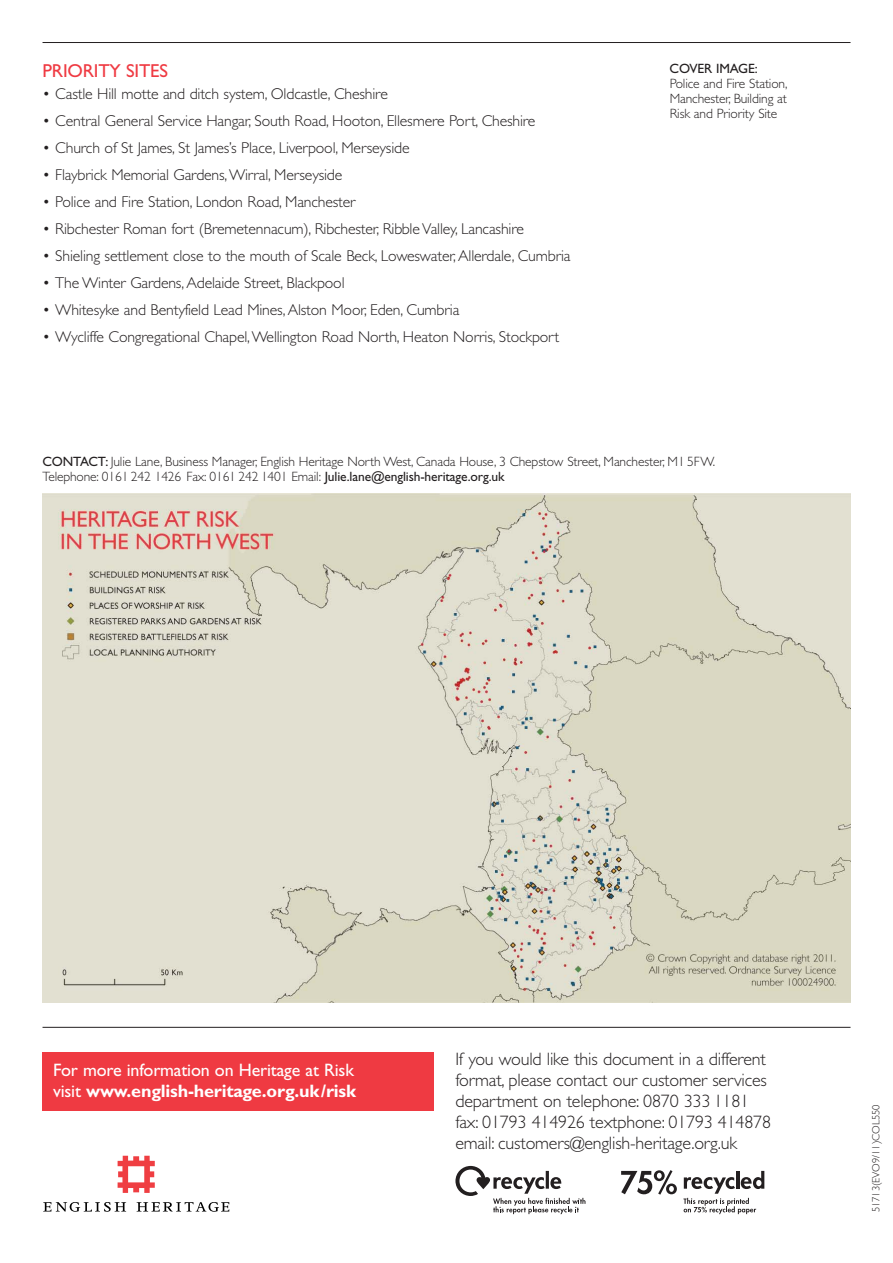
<style>
.page{position:relative;width:893px;height:1263px;background:#fff}
.page>*{position:absolute;margin:0;border:0;box-sizing:border-box;transform-origin:0 0}
.t1{font:18.75px "Gill Sans";letter-spacing:-.01em;color:#ef3a42}
.t2{font:300 18px/21px "Gill Sans";letter-spacing:-.01em;color:#231f20}
.t3{font:18px/21px "Gill Sans";letter-spacing:-.01em;color:#fff}
.t4{font:300 15.75px "Gill Sans";letter-spacing:-.01em;color:#231f20}
.t5{font:300 13.5px/15px "Gill Sans";letter-spacing:-.01em;color:#231f20;text-align:justify}
.t6{font:13.5px "Gill Sans";letter-spacing:-.01em;color:#231f20}
.t7{font:300 10.5px "Gill Sans";color:#231f20}
.s1{font-weight:400}
.s2{font-weight:700}
</style>
<div class="page">
<hr style="left:43px;top:42px;width:807px;height:1px;background:#231f20">
<hr style="left:43px;top:1027px;width:807px;height:1px;background:#231f20">
<div style="left:43px;top:1053px;width:391px;height:58px;background:#ef3a42"></div>
<svg style="left:43px;top:1202px;width:83px;height:10px"></svg>
<svg style="left:137px;top:1202px;width:92px;height:10px"></svg>
<svg style="left:118px;top:1156px;width:37px;height:37px"></svg>
<svg style="left:455px;top:1166px;width:130px;height:48px"></svg>
<svg style="left:683px;top:1171px;width:81px;height:43px"></svg>
<svg style="left:621px;top:1170px;width:56px;height:25px"></svg>
<img style="left:43px;top:493px;width:807px;height:510px">
<h1 class="t1" style="left:43px;top:64px;width:127px">PRIORITY SITES</h1>
<p class="t6" style="left:669px;top:64px;width:90px">COVER IMAGE:</p>
<p class="t5" style="left:670px;top:77px;width:119px">Police and Fire Station, Manchester, Building at Risk and Priority Site</p>
<p class="t4" style="left:43px;top:88px;width:347px">• Castle Hill motte and ditch system, Oldcastle, Cheshire</p>
<p class="t4" style="left:43px;top:115px;width:494px">• Central General Service Hangar, South Road, Hooton, Ellesmere Port, Cheshire</p>
<p class="t4" style="left:43px;top:142px;width:369px">• Church of St James, St James’s Place, Liverpool, Merseyside</p>
<p class="t4" style="left:43px;top:169px;width:301px">• Flaybrick Memorial Gardens,Wirral, Merseyside</p>
<p class="t4" style="left:43px;top:196px;width:314px">• Police and Fire Station, London Road, Manchester</p>
<p class="t4" style="left:43px;top:223px;width:483px">• Ribchester Roman fort (Bremetennacum), Ribchester, Ribble Valley, Lancashire</p>
<p class="t4" style="left:43px;top:250px;width:530px">• Shieling settlement close to the mouth of Scale Beck, Loweswater, Allerdale, Cumbria</p>
<p class="t4" style="left:43px;top:277px;width:304px">• The Winter Gardens, Adelaide Street, Blackpool</p>
<p class="t4" style="left:43px;top:304px;width:418px">• Whitesyke and Bentyfield Lead Mines, Alston Moor, Eden, Cumbria</p>
<p class="t4" style="left:43px;top:331px;width:518px">• Wycliffe Congregational Chapel,Wellington Road North, Heaton Norris, Stockport</p>
<p class="t5" style="left:43px;top:455px;width:674px"><span class="s1">CONTACT:</span> Julie Lane, Business Manager, English Heritage North West, Canada House, 3 Chepstow Street, Manchester, M1 5FW.<br>Telephone: 0161 242 1426 Fax: 0161 242 1401 Email: <span class="s1">Julie.lane@english-heritage.org.uk</span></p>
<p class="t3" style="left:53px;top:1062px;width:304px">For more information on Heritage at Risk visit <span class="s2">www.english-heritage.org.uk/risk</span></p>
<p class="t2" style="left:455px;top:1050px;width:317px">If you would like this document in a different format, please contact our customer services department on telephone: 0870 333 1181 fax: 01793 414926 textphone: 01793 414878 email: customers@english-heritage.org.uk</p>
<p class="t7" style="left:872px;top:1212px;width:109px;rotate:-90deg">51713(EVO9/11)COL550</p>
</div>
